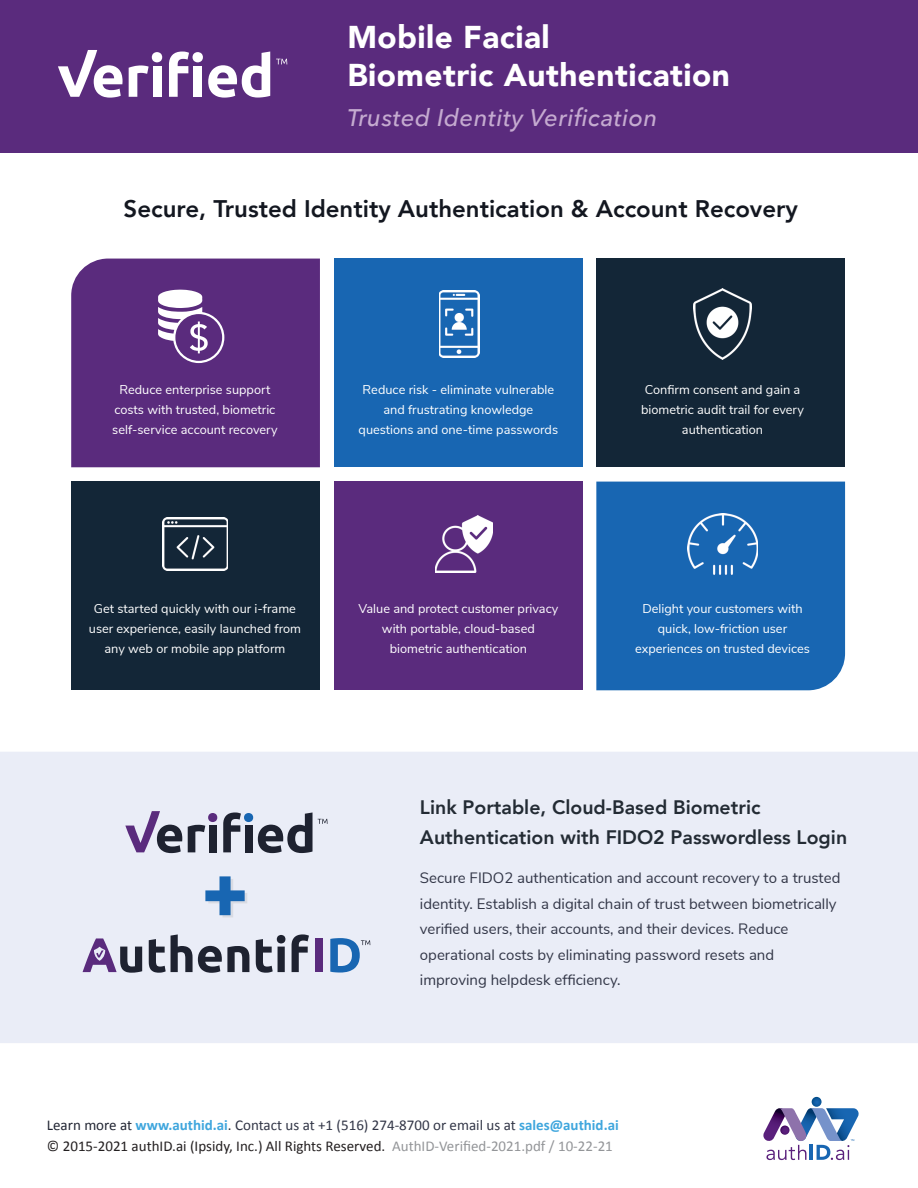
<style>
.page{position:relative;width:918px;height:1188px;background:#fff}
.page>*{position:absolute;margin:0;border:0;box-sizing:border-box;transform-origin:0 0}
.t1{font:900 31.5px/37.5px "Avenir";letter-spacing:.015em;color:#fff}
.t2{font:800 24px "Avenir";color:#131720}
.t3{font:italic 500 24px "Avenir Next";letter-spacing:.02em;color:#c5abd0}
.t4{font:800 19.5px/30px "Avenir";color:#232b34}
.t5{font:15px/25.5px "Nunito Sans";color:#323647}
.t6{font:15px/21px "Calibri";color:#231f20}
.t7{font:12.75px/19.8px "Nunito Sans";color:#fff;text-align:center}
.s1{color:#222633}
.s2{font-weight:700;color:#3fa6dd}
.s3{color:#323647}
.s4{color:#939598}
</style>
<div class="page">
<svg style="left:763px;top:1097px;width:96px;height:63px"></svg>
<div style="left:71px;top:259px;width:249px;height:208px;background:#5a2b7d"></div>
<div style="left:334px;top:259px;width:249px;height:208px;background:#1866b2"></div>
<div style="left:596px;top:259px;width:249px;height:208px;background:#132637"></div>
<div style="left:71px;top:482px;width:249px;height:208px;background:#132637"></div>
<div style="left:334px;top:482px;width:249px;height:208px;background:#5a2b7d"></div>
<div style="left:596px;top:482px;width:249px;height:208px;background:#1866b2"></div>
<img style="left:687px;top:513px;width:71px;height:62px">
<img style="left:435px;top:516px;width:58px;height:56px">
<img style="left:694px;top:289px;width:58px;height:71px">
<img style="left:162px;top:518px;width:66px;height:52px">
<img style="left:439px;top:291px;width:41px;height:66px">
<svg style="left:158px;top:290px;width:66px;height:73px"></svg>
<div style="left:0;top:752px;width:918px;height:291px;background:#eaedf7"></div>
<svg style="left:83px;top:938px;width:59px;height:35px;background:#9e95b1"></svg>
<svg style="left:149px;top:934px;width:100px;height:39px;background:#9497a3"></svg>
<svg style="left:256px;top:935px;width:29px;height:38px"></svg>
<svg style="left:292px;top:934px;width:17px;height:38px"></svg>
<div style="left:315px;top:938px;width:8px;height:34px;background:#5a2b7d"></div>
<svg style="left:330px;top:938px;width:40px;height:35px"></svg>
<svg style="left:188px;top:813px;width:29px;height:39px"></svg>
<div style="left:209px;top:825px;width:8px;height:27px;background:#1e2230"></div>
<svg style="left:125px;top:811px;width:57px;height:42px;background:#a29ab4"></svg>
<svg style="left:223px;top:812px;width:105px;height:41px;background:#9599a6"></svg>
<svg style="left:205px;top:876px;width:42px;height:42px;background:#91b3d8"></svg>
<div style="left:0;top:0;width:918px;height:153px;background:#5a2b7d"></div>
<svg style="left:129px;top:52px;width:33px;height:45px"></svg>
<div style="left:153px;top:66px;width:8px;height:31px;background:#fff"></div>
<svg style="left:169px;top:52px;width:101px;height:46px"></svg>
<svg style="left:58px;top:50px;width:65px;height:48px"></svg>
<svg style="left:276px;top:59px;width:11px;height:5px"></svg>
<h1 class="t1" style="left:347px;top:18px;width:384px">Mobile Facial<br>Biometric Authentication</h1>
<h2 class="t3" style="left:347px;top:98px;width:312px">Trusted Identity Verification</h2>
<h2 class="t2" style="left:124px;top:190px;width:676px">Secure, Trusted Identity Authentication &amp; Account Recovery</h2>
<p class="t7" style="left:112px;top:379px;width:167px">Reduce enterprise support costs with trusted, biometric self-service account recovery</p>
<p class="t7" style="left:359px;top:379px;width:201px">Reduce risk - eliminate vulnerable and frustrating knowledge questions and one-time passwords</p>
<p class="t7" style="left:641px;top:379px;width:164px">Confirm consent and gain a biometric audit trail for every authentication</p>
<p class="t7" style="left:89px;top:598px;width:214px">Get started quickly with our i-frame user experience, easily launched from any web or mobile app platform</p>
<p class="t7" style="left:358px;top:598px;width:201px">Value and protect customer privacy with portable, cloud-based biometric authentication</p>
<p class="t7" style="left:635px;top:598px;width:176px">Delight your customers with quick, low-friction user experiences on trusted devices</p>
<h3 class="t4" style="left:420px;top:792px;width:429px">Link Portable, Cloud-Based Biometric<br>Authentication with FIDO2 Passwordless Login</h3>
<p class="t5" style="left:420px;top:865px;width:422px">Secure FIDO2 authentication and account recovery to a trusted identity. Establish a digital chain of trust between biometrically verified users, their accounts, and their devices. Reduce operational costs by eliminating password resets and improving helpdesk efficiency.</p>
<p class="t6" style="left:47px;top:1114px;width:573px"><span class="s1">Learn more at</span> <span class="s2">www.authid.ai</span><span class="s1">.</span> <span class="s3">Contact us at +1 (516) 274-8700 or email us at</span> <span class="s2">sales@authid.ai </span>© 2015-2021 authID.ai (Ipsidy, Inc.) All Rights Reserved. <span class="s4">AuthID-Verified-2021.pdf / 10-22-21</span></p>
</div>
